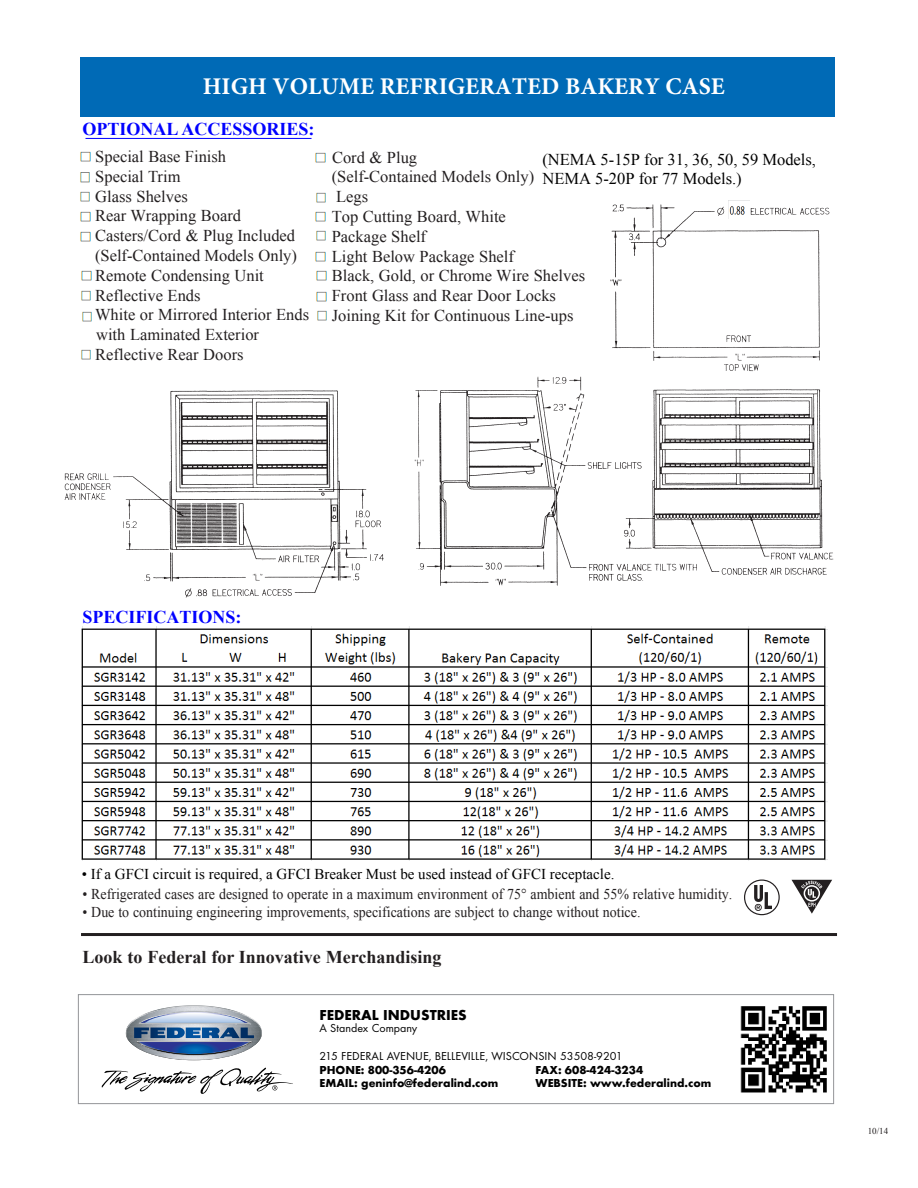
<style>
.page{position:relative;width:918px;height:1188px;background:#fff}
.page>*{position:absolute;margin:0;border:0;box-sizing:border-box;transform-origin:0 0}
.t1{font:700 24px "Minion Pro";color:#fff}
.t2{font:700 18px "Times New Roman";color:#231f20}
.t3{font:700 18px "Times New Roman";color:#00f}
.t4{font:16.5px/19.8px "Times New Roman";color:#231f20}
.t5{font:16.5px/19.8px "Times New Roman";color:#000}
.t6{font:15px "Times New Roman";color:#231f20;scale:.93 1}
.t7{font:15px "Times New Roman";color:#000}
.t8{font:700 15px "Futura T";color:#000}
.t9{font:700 12px "Futura T";color:#000}
.t10{font:12px "Futura T";color:#000}
.t11{font:9px "Times New Roman";color:#231f20}
.s1{font-style:inherit}
</style>
<div class="page">
<div style="left:864px;top:122px;width:27px;height:26px;border:2px solid #fff;border-radius:50%"></div>
<div style="left:864px;top:580px;width:27px;height:28px;border:2px solid #fff;border-radius:50%"></div>
<div style="left:864px;top:1040px;width:27px;height:26px;border:2px solid #fff;border-radius:50%"></div>
<img style="left:64px;top:204px;width:770px;height:394px">
<hr style="left:86px;top:138px;width:226px;height:1px;background:#00f">
<hr style="left:81px;top:933px;width:756px;height:3px;background:#231f20">
<div style="left:744px;top:880px;width:36px;height:35px;border:1px solid #231f20;border-radius:50%"></div>
<svg style="left:754px;top:885px;width:18px;height:26px"></svg>
<svg style="left:792px;top:880px;width:40px;height:34px"></svg>
<div style="left:78px;top:994px;width:756px;height:110px;border:1px solid #939598"></div>
<svg style="left:102px;top:1068px;width:191px;height:26px"></svg>
<svg style="left:126px;top:1005px;width:136px;height:55px"></svg>
<div style="left:80px;top:58px;width:755px;height:59px;background:#006ab6"></div>
<svg style="left:80px;top:151px;width:11px;height:10px"></svg>
<svg style="left:80px;top:172px;width:10px;height:10px"></svg>
<svg style="left:80px;top:191px;width:10px;height:11px"></svg>
<svg style="left:80px;top:211px;width:11px;height:11px"></svg>
<svg style="left:81px;top:269px;width:11px;height:12px"></svg>
<svg style="left:80px;top:290px;width:12px;height:11px"></svg>
<svg style="left:80px;top:231px;width:11px;height:11px"></svg>
<svg style="left:81px;top:310px;width:12px;height:11px"></svg>
<svg style="left:80px;top:349px;width:12px;height:11px"></svg>
<svg style="left:315px;top:152px;width:11px;height:10px"></svg>
<svg style="left:316px;top:192px;width:10px;height:11px"></svg>
<svg style="left:315px;top:211px;width:11px;height:11px"></svg>
<svg style="left:315px;top:229px;width:12px;height:11px"></svg>
<svg style="left:315px;top:250px;width:11px;height:11px"></svg>
<svg style="left:315px;top:270px;width:12px;height:11px"></svg>
<svg style="left:316px;top:290px;width:11px;height:11px"></svg>
<svg style="left:316px;top:309px;width:12px;height:11px"></svg>
<img style="left:740px;top:1006px;width:87px;height:87px">
<img style="left:728px;top:200px;width:22px;height:18px">
<img style="left:81px;top:627px;width:747px;height:233px">
<h1 class="t1" style="left:203px;top:69px;width:523px">HIGH VOLUME REFRIGERATED BAKERY CASE</h1>
<p class="t3" style="left:83px;top:117px;width:233px">OPTIONAL ACCESSORIES:</p>
<p class="t4" style="left:95px;top:146px;width:216px">Special Base Finish<br>Special Trim<br>Glass Shelves<br>Rear Wrapping Board<br><span class="s1">Casters/</span>Cord &amp; Plug <span class="s1">Included </span>(Self-Contained Models Only)<br>Remote Condensing Unit<br>Reflective Ends<br>White or Mirrored Interior Ends with Laminated Exterior<br>Reflective Rear Doors</p>
<p class="t4" style="left:332px;top:147px;width:255px">Cord &amp; Plug<br>(Self-Contained Models Only)<br>Legs<br>Top Cutting Board, White<br>Package Shelf<br>Light Below Package Shelf<br>Black, Gold, or Chrome Wire Shelves<br>Front Glass and Rear Door Locks<br>Joining Kit for Continuous Line-ups</p>
<p class="t5" style="left:542px;top:149px;width:275px">(NEMA 5-15P for 31, 36, 50, 59 Models,<br>NEMA 5-20P for 77 Models.)</p>
<p class="t3" style="left:82px;top:605px;width:160px">SPECIFICATIONS:</p>
<p class="t7" style="left:82px;top:864px;width:534px">• If a GFCI circuit is required, a GFCI Breaker Must be used instead of GFCI receptacle.</p>
<p class="t6" style="left:83px;top:884px;width:700px">• Refrigerated cases are designed to operate in a maximum environment of 75° ambient and 55% relative humidity.</p>
<p class="t6" style="left:83px;top:902px;width:601px">• Due to continuing engineering improvements, specifications are subject to change without notice.</p>
<p class="t2" style="left:83px;top:945px;width:361px">Look to Federal for Innovative Merchandising</p>
<p class="t8" style="left:320px;top:1006px;width:149px">FEDERAL INDUSTRIES</p>
<p class="t10" style="left:320px;top:1021px;width:99px">A Standex Company</p>
<p class="t10" style="left:320px;top:1049px;width:305px">215 FEDERAL AVENUE, BELLEVILLE, WISCONSIN 53508-9201</p>
<p class="t9" style="left:320px;top:1062px;width:128px">PHONE: 800-356-4206</p>
<p class="t9" style="left:536px;top:1062px;width:109px">FAX: 608-424-3234</p>
<p class="t9" style="left:320px;top:1076px;width:180px">EMAIL: geninfo@federalind.com</p>
<p class="t9" style="left:536px;top:1076px;width:177px">WEBSITE: www.federalind.com</p>
<p class="t11" style="left:868px;top:1125px;width:22px">10<span class="s1">/</span>14</p>
</div>
